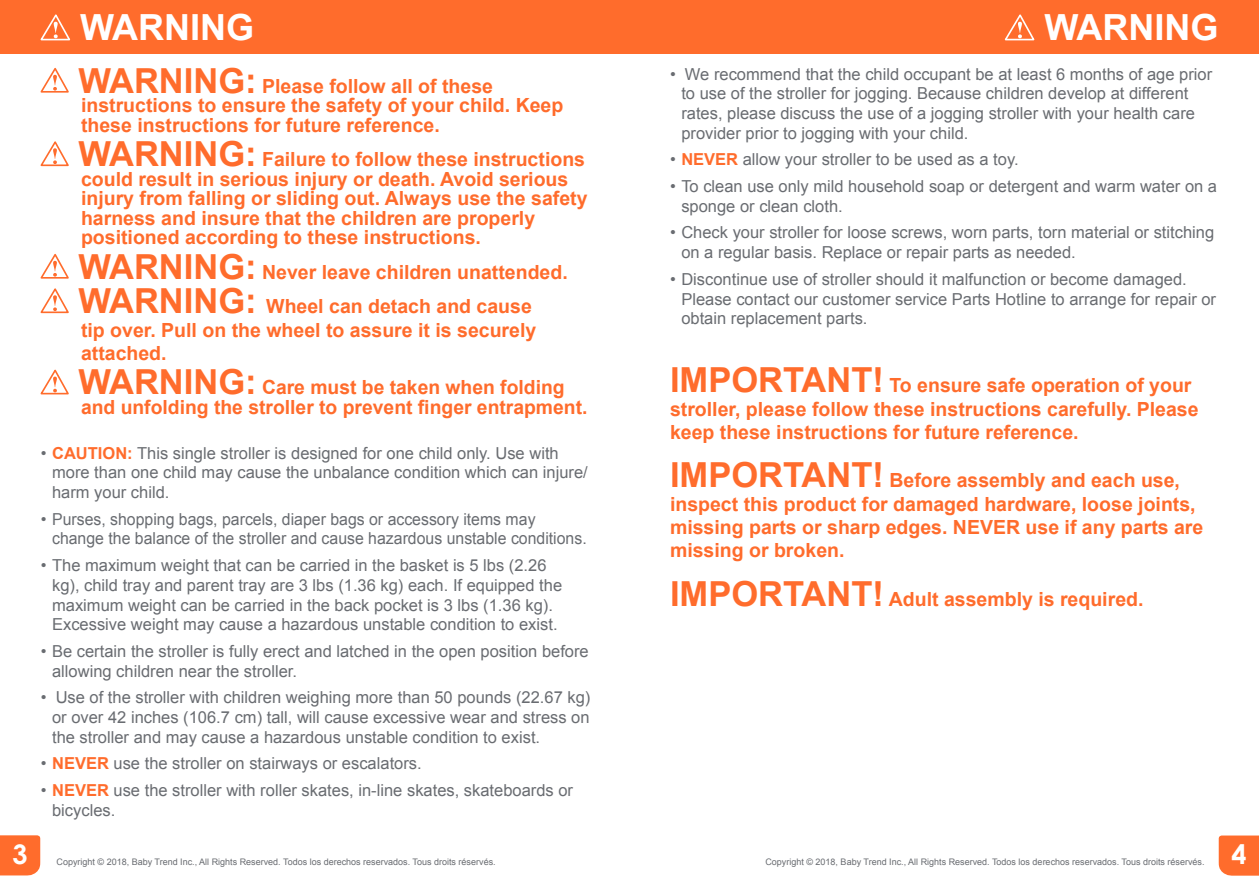
<style>
.page{position:relative;width:1259px;height:893px;background:#fff}
.page>*{position:absolute;margin:0;border:0;box-sizing:border-box;transform-origin:0 0}
.t1{font:700 36px "Arial";color:#fff}
.t2{font:700 27px "Century Gothic";color:#fff}
.t3{font:700 19.5px/19.5px "Arial";color:#ff6c2c}
.t4{font:16.5px/19.8px "Arial";color:#696c71}
.t5{font:9px "Arial";color:#696c71}
.s1{font-size:34.5px}
.s2{font-weight:700;color:#ff6c2c}
</style>
<div class="page">
<div style="left:0;top:835px;width:40px;height:41px;background:#ff6c2c"></div>
<div style="left:0;top:0;width:633px;height:54px;background:#ff6c2c"></div>
<svg style="left:40px;top:14px;width:31px;height:27px"></svg>
<svg style="left:1218px;top:835px;width:41px;height:41px;background:#ff7438"></svg>
<div style="left:627px;top:0;width:632px;height:54px;background:#ff6c2c"></div>
<svg style="left:1004px;top:14px;width:31px;height:27px"></svg>
<svg style="left:40px;top:67px;width:29px;height:26px"></svg>
<svg style="left:40px;top:141px;width:29px;height:26px"></svg>
<svg style="left:40px;top:253px;width:29px;height:26px"></svg>
<svg style="left:40px;top:288px;width:29px;height:26px"></svg>
<svg style="left:40px;top:369px;width:29px;height:26px"></svg>
<h2 class="t2" style="left:13px;top:837px;width:17px">3</h2>
<h1 class="t1" style="left:80px;top:8px;width:175px">WARNING</h1>
<p class="t3" style="left:78px;top:76px;width:486px"><span class="s1">WARNING:</span> Please follow all of these instructions to ensure the safety of your child. Keep these instructions for future reference.</p>
<p class="t3" style="left:78px;top:150px;width:510px"><span class="s1">WARNING:</span> Failure to follow these instructions could result in serious injury or death. Avoid serious injury from falling or sliding out. Always use the safety harness and insure that the children are properly positioned according to these instructions.</p>
<p class="t3" style="left:78px;top:255px;width:491px;line-height:34.5px"><span class="s1">WARNING:</span> Never leave children unattended.<br><span class="s1">WARNING:</span> Wheel can detach and cause</p>
<p class="t3" style="left:81px;top:318px;width:457px;line-height:23.4px">tip over. Pull on the wheel to assure it is securely attached.</p>
<p class="t3" style="left:78px;top:378px;width:510px"><span class="s1">WARNING:</span> Care must be taken when folding and unfolding the stroller to prevent finger entrapment.</p>
<p class="t4" style="left:52px;top:443px;width:537px;text-indent:-11px">• <span class="s2">CAUTION:</span> This single stroller is designed for one child only. Use with more than one child may cause the unbalance condition which can injure/ harm your child.</p>
<p class="t4" style="left:52px;top:509px;width:536px;text-indent:-11px">• Purses, shopping bags, parcels, diaper bags or accessory items may change the balance of the stroller and cause hazardous unstable conditions.</p>
<p class="t4" style="left:52px;top:555px;width:511px;text-indent:-11px">• The maximum weight that can be carried in the basket is 5 lbs (2.26 kg), child tray and parent tray are 3 lbs (1.36 kg) each. If equipped the maximum weight can be carried in the back pocket is 3 lbs (1.36 kg).<br>Excessive weight may cause a hazardous unstable condition to exist.</p>
<p class="t4" style="left:52px;top:641px;width:538px;text-indent:-11px">• Be certain the stroller is fully erect and latched in the open position before allowing children near the stroller.</p>
<p class="t4" style="left:52px;top:688px;width:540px;text-align:justify;text-indent:-11px">• Use of the stroller with children weighing more than 50 pounds (22.67 kg) or over 42 inches (106.7 cm) tall, will cause excessive wear and stress on the stroller and may cause a hazardous unstable condition to exist.</p>
<p class="t4" style="left:41px;top:754px;width:382px">• <span class="s2">NEVER</span> use the stroller on stairways or escalators.</p>
<p class="t4" style="left:52px;top:780px;width:522px;text-indent:-11px">• <span class="s2">NEVER</span> use the stroller with roller skates, in-line skates, skateboards or bicycles.</p>
<h1 class="t1" style="left:1044px;top:8px;width:175px">WARNING</h1>
<p class="t4" style="left:681px;top:64px;width:532px;text-indent:-11px">• We recommend that the child occupant be at least 6 months of age prior to use of the stroller for jogging. Because children develop at different rates, please discuss the use of a jogging stroller with your health care provider prior to jogging with your child.</p>
<p class="t4" style="left:670px;top:150px;width:350px">• <span class="s2">NEVER</span> allow your stroller to be used as a toy.</p>
<p class="t4" style="left:681px;top:176px;width:537px;text-indent:-11px">• To clean use only mild household soap or detergent and warm water on a sponge or clean cloth.</p>
<p class="t4" style="left:681px;top:223px;width:534px;text-indent:-11px">• Check your stroller for loose screws, worn parts, torn material or stitching on a regular basis. Replace or repair parts as needed.</p>
<p class="t4" style="left:681px;top:269px;width:536px;text-indent:-11px">• Discontinue use of stroller should it malfunction or become damaged.<br>Please contact our customer service Parts Hotline to arrange for repair or obtain replacement parts.</p>
<p class="t3" style="left:670px;top:374px;width:530px;line-height:23.4px"><span class="s1">IMPORTANT!</span> To ensure safe operation of your stroller, please follow these instructions carefully. Please keep these instructions for future reference.</p>
<p class="t3" style="left:670px;top:469px;width:535px;line-height:23.4px"><span class="s1">IMPORTANT!</span> Before assembly and each use, inspect this product for damaged hardware, loose joints, missing parts or sharp edges. NEVER use if any parts are missing or broken.</p>
<p class="t3" style="left:670px;top:589px;width:475px"><span class="s1">IMPORTANT!</span> Adult assembly is required.</p>
<p class="t5" style="left:57px;top:856px;width:441px">Copyright © 2018, Baby Trend Inc., All Rights Reserved. Todos los derechos reservados. Tous droits réservés.</p>
<p class="t5" style="left:765px;top:856px;width:441px">Copyright © 2018, Baby Trend Inc., All Rights Reserved. Todos los derechos reservados. Tous droits réservés.</p>
<h2 class="t2" style="left:1231px;top:837px;width:17px">4</h2>
</div>
